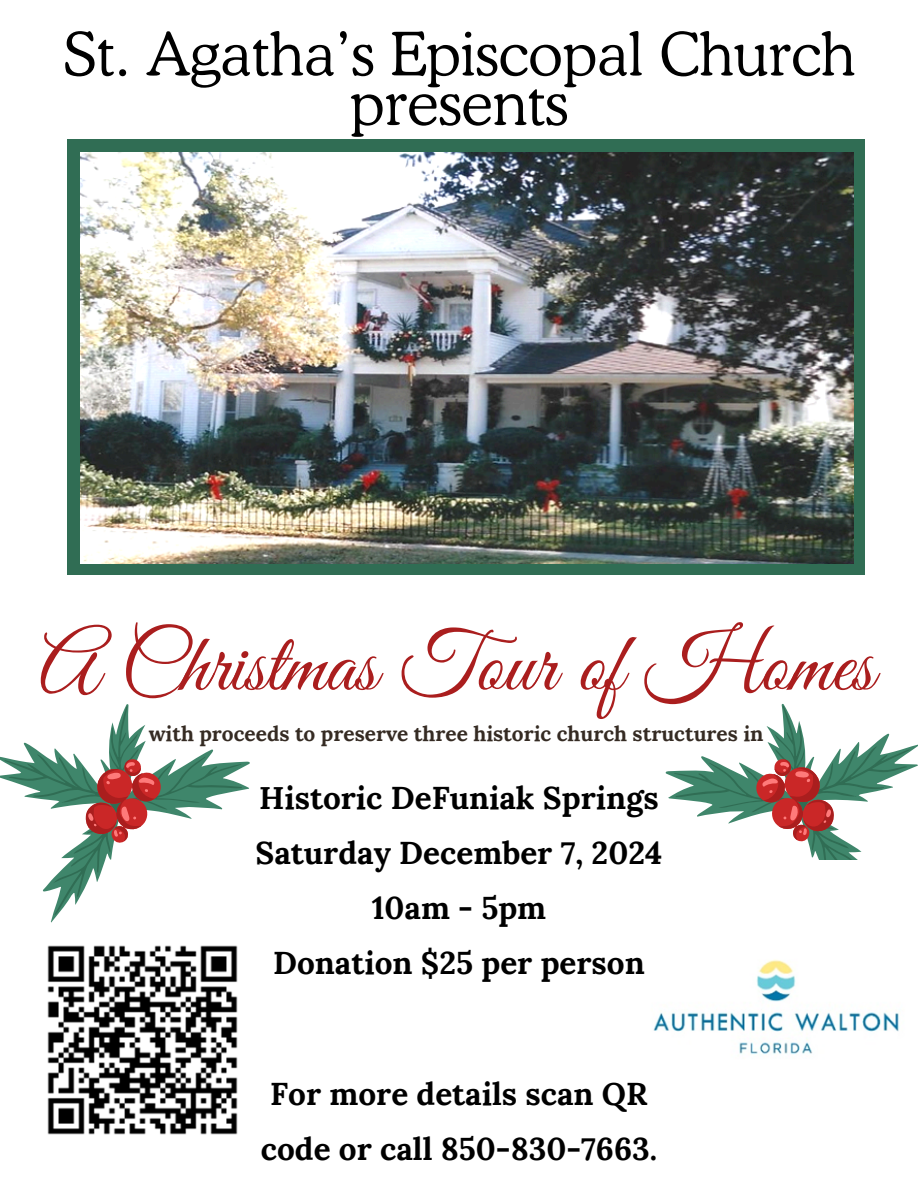
<style>
.page{position:relative;width:918px;height:1188px;background:#fff}
.page>*{position:absolute;margin:0;border:0;box-sizing:border-box;transform-origin:0 0}
.t1{font:84.15px "Great Vibes";color:#aa1e1e}
.t2{font:300 59.85px/49.5px "Cooper BT";color:#000;text-align:center}
.t3{font:700 31.5px/55.2px "Lora";color:#000;text-align:center}
.t4{font:700 20.85px "Lora";color:#352b23}
</style>
<div class="page">
<div style="left:67px;top:139px;width:798px;height:436px;background:#306d54"></div>
<img style="left:80px;top:153px;width:773px;height:411px">
<svg style="left:0;top:704px;width:250px;height:219px"></svg>
<svg style="left:67px;top:747px;width:108px;height:107px"></svg>
<svg style="left:665px;top:703px;width:253px;height:157px"></svg>
<svg style="left:743px;top:747px;width:108px;height:105px"></svg>
<img style="left:47px;top:945px;width:191px;height:190px">
<img style="left:653px;top:959px;width:246px;height:95px">
<p class="t2" style="left:63px;top:29px;width:794px">St. Agatha’s Episcopal Church presents</p>
<h1 class="t1" style="left:39px;top:618px;width:836px">A Christmas Tour of Homes</h1>
<p class="t4" style="left:149px;top:720px;width:616px">with proceeds to preserve three historic church structures in</p>
<h3 class="t3" style="left:256px;top:770px;width:408px">Historic DeFuniak Springs<br>Saturday December 7, 2024<br>10am - 5pm<br>Donation $25 per person</h3>
<p class="t3" style="left:261px;top:1066px;width:398px">For more details scan QR code or call 850-830-7663.</p>
</div>
